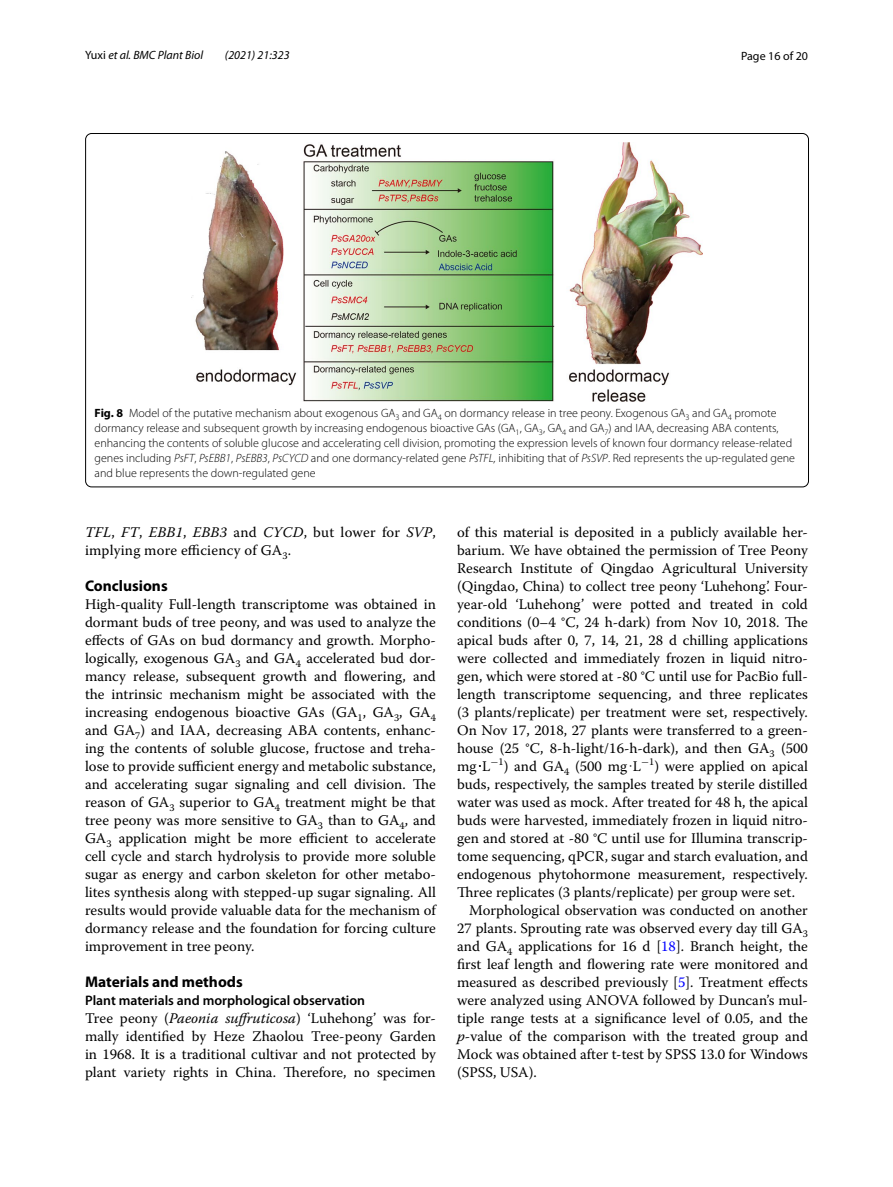
<style>
.page{position:relative;width:893px;height:1187px;background:#fff}
.page>*{position:absolute;margin:0;border:0;box-sizing:border-box;transform-origin:0 0}
.t1{font:700 15.45px "Myriad Pro";color:#000}
.t2{font:14.7px/18px "Warnock Pro";color:#000;text-align:justify}
.t3{font:600 13.8px "Myriad Pro";color:#000}
.t4{font:300 12px/15px "Myriad Pro";color:#000}
.t5{font:italic 12px "Myriad Pro";color:#000}
.t6{font:12px "Myriad Pro";color:#000}
.s1{font-style:normal}
.s2{font-weight:700}
.s3{font-style:italic}
.s4{font-family:"Code 2000"}
.s5{color:#00f}
</style>
<div class="page">
<img style="left:192px;top:142px;width:510px;height:259px">
<p class="t5" style="left:85px;top:48px;width:120px"><span class="s1">Yuxi</span> et al. BMC Plant Biol</p>
<p class="t5" style="left:225px;top:48px;width:66px">(2021) 21:323</p>
<p class="t6" style="left:741px;top:48px;width:68px">Page 16 of 20</p>
<p class="t4" style="left:95px;top:405px;width:702px"><span class="s2">Fig. 8</span> Model of the putative mechanism about exogenous GA<sub>3</sub> and GA<sub>4</sub> on dormancy release in tree peony. Exogenous GA<sub>3</sub> and GA<sub>4</sub> promote dormancy release and subsequent growth by increasing endogenous bioactive GAs (GA<sub>1</sub>, GA<sub>3</sub>, GA<sub>4</sub> and GA<sub>7</sub>) and IAA, decreasing ABA contents, enhancing the contents of soluble glucose and accelerating cell division, promoting the expression levels of known four dormancy release-related genes including <span class="s3">PsFT</span>, <span class="s3">PsEBB1</span>, <span class="s3">PsEBB3</span>, <span class="s3">PsCYCD</span> and one dormancy-related gene <span class="s3">PsTFL,</span> inhibiting that of <span class="s3">PsSVP</span>. Red represents the up-regulated gene and blue represents the down-regulated gene</p>
<p class="t2" style="left:85px;top:523px;width:352px"><span class="s3">TFL</span>, <span class="s3">FT</span>, <span class="s3">EBB1</span>, <span class="s3">EBB3</span> and <span class="s3">CYCD</span>, but lower for <span class="s3">SVP</span>, implying more efficiency of GA<sub>3</sub>.</p>
<p class="t1" style="left:85px;top:575px;width:84px">Conclusions</p>
<p class="t2" style="left:85px;top:595px;width:352px">High-quality Full-length transcriptome was obtained in dormant buds of tree peony, and was used to analyze the effects of GAs on bud dormancy and growth. Morpho&shy;logically, exogenous GA<sub>3</sub> and GA<sub>4</sub> accelerated bud dor&shy;mancy release, subsequent growth and flowering, and the intrinsic mechanism might be associated with the increasing endogenous bioactive GAs (GA<sub>1</sub>, GA<sub>3</sub>, GA<sub>4 </sub>and GA<sub>7</sub>) and IAA, decreasing ABA contents, enhanc&shy;ing the contents of soluble glucose, fructose and treha&shy;lose to provide sufficient energy and metabolic substance, and accelerating sugar signaling and cell division. The reason of GA<sub>3</sub> superior to GA<sub>4</sub> treatment might be that tree peony was more sensitive to GA<sub>3</sub> than to GA<sub>4</sub>, and GA<sub>3</sub> application might be more efficient to accelerate cell cycle and starch hydrolysis to provide more soluble sugar as energy and carbon skeleton for other metabo&shy;lites synthesis along with stepped-up sugar signaling. All results would provide valuable data for the mechanism of dormancy release and the foundation for forcing culture improvement in tree peony.</p>
<p class="t1" style="left:85px;top:971px;width:159px">Materials and methods</p>
<p class="t3" style="left:85px;top:991px;width:281px">Plant materials and morphological observation</p>
<p class="t2" style="left:85px;top:1009px;width:352px">Tree peony (<span class="s3">Paeonia suffruticosa</span>) ‘Luhehong’ was for&shy;mally identified by Heze Zhaolou Tree-peony Garden in 1968. It is a traditional cultivar and not protected by plant variety rights in China. Therefore, no specimen</p>
<p class="t2" style="left:457px;top:523px;width:352px">of this material is deposited in a publicly available her-</p>
<p class="t2" style="left:457px;top:541px;width:352px">barium. We have obtained the permission of Tree Peony</p>
<p class="t2" style="left:457px;top:559px;width:352px">Research Institute of Qingdao Agricultural University</p>
<p class="t2" style="left:457px;top:577px;width:352px">(Qingdao, China) to collect tree peony ‘Luhehong’. Four-</p>
<p class="t2" style="left:457px;top:595px;width:352px">year-old ‘Luhehong’ were potted and treated in cold</p>
<p class="t2" style="left:457px;top:613px;width:352px">conditions (0–4 °C, 24 h-dark) from Nov 10, 2018. The</p>
<p class="t2" style="left:457px;top:631px;width:352px">apical buds after 0, 7, 14, 21, 28 d chilling applications</p>
<p class="t2" style="left:457px;top:649px;width:352px">were collected and immediately frozen in liquid nitro-</p>
<p class="t2" style="left:457px;top:667px;width:352px">gen, which were stored at -80 °C until use for PacBio full-</p>
<p class="t2" style="left:457px;top:685px;width:352px">length transcriptome sequencing, and three replicates</p>
<p class="t2" style="left:457px;top:703px;width:352px">(3 plants/replicate) per treatment were set, respectively.</p>
<p class="t2" style="left:457px;top:721px;width:352px">On Nov 17, 2018, 27 plants were transferred to a green-</p>
<p class="t2" style="left:457px;top:739px;width:352px">house (25 °C, 8-h-light/16-h-dark), and then GA<sub>3</sub> (500</p>
<p class="t2" style="left:457px;top:757px;width:352px">mg<span class="s4">ּ</span>L<sup>−</sup><sup>1</sup>) and GA<sub>4</sub> (500 mg<span class="s4">ּ</span>L<sup>−</sup><sup>1</sup>) were applied on apical</p>
<p class="t2" style="left:457px;top:775px;width:352px">buds, respectively, the samples treated by sterile distilled</p>
<p class="t2" style="left:457px;top:793px;width:352px">water was used as mock. After treated for 48 h, the apical</p>
<p class="t2" style="left:457px;top:811px;width:352px">buds were harvested, immediately frozen in liquid nitro-</p>
<p class="t2" style="left:457px;top:829px;width:352px">gen and stored at -80 °C until use for Illumina transcrip-</p>
<p class="t2" style="left:457px;top:847px;width:352px">tome sequencing, qPCR, sugar and starch evaluation, and</p>
<p class="t2" style="left:457px;top:865px;width:352px">endogenous phytohormone measurement, respectively.</p>
<p class="t2" style="left:457px;top:883px;width:339px">Three replicates (3 plants/replicate) per group were set.</p>
<p class="t2" style="left:469px;top:901px;width:340px">Morphological observation was conducted on another</p>
<p class="t2" style="left:457px;top:919px;width:352px">27 plants. Sprouting rate was observed every day till GA<sub>3</sub></p>
<p class="t2" style="left:457px;top:937px;width:352px">and GA<sub>4</sub> applications for 16 d [<span class="s5">18</span>]. Branch height, the</p>
<p class="t2" style="left:457px;top:955px;width:352px">first leaf length and flowering rate were monitored and</p>
<p class="t2" style="left:457px;top:973px;width:352px">measured as described previously [<span class="s5">5</span>]. Treatment effects</p>
<p class="t2" style="left:457px;top:991px;width:352px">were analyzed using ANOVA followed by Duncan’s mul-</p>
<p class="t2" style="left:457px;top:1009px;width:352px">tiple range tests at a significance level of 0.05, and the</p>
<p class="t2" style="left:457px;top:1027px;width:352px"><span class="s3">p</span>-value of the comparison with the treated group and</p>
<p class="t2" style="left:457px;top:1045px;width:352px">Mock was obtained after t-test by SPSS 13.0 for Windows</p>
<p class="t2" style="left:457px;top:1063px;width:81px">(SPSS, USA).</p>
</div>
